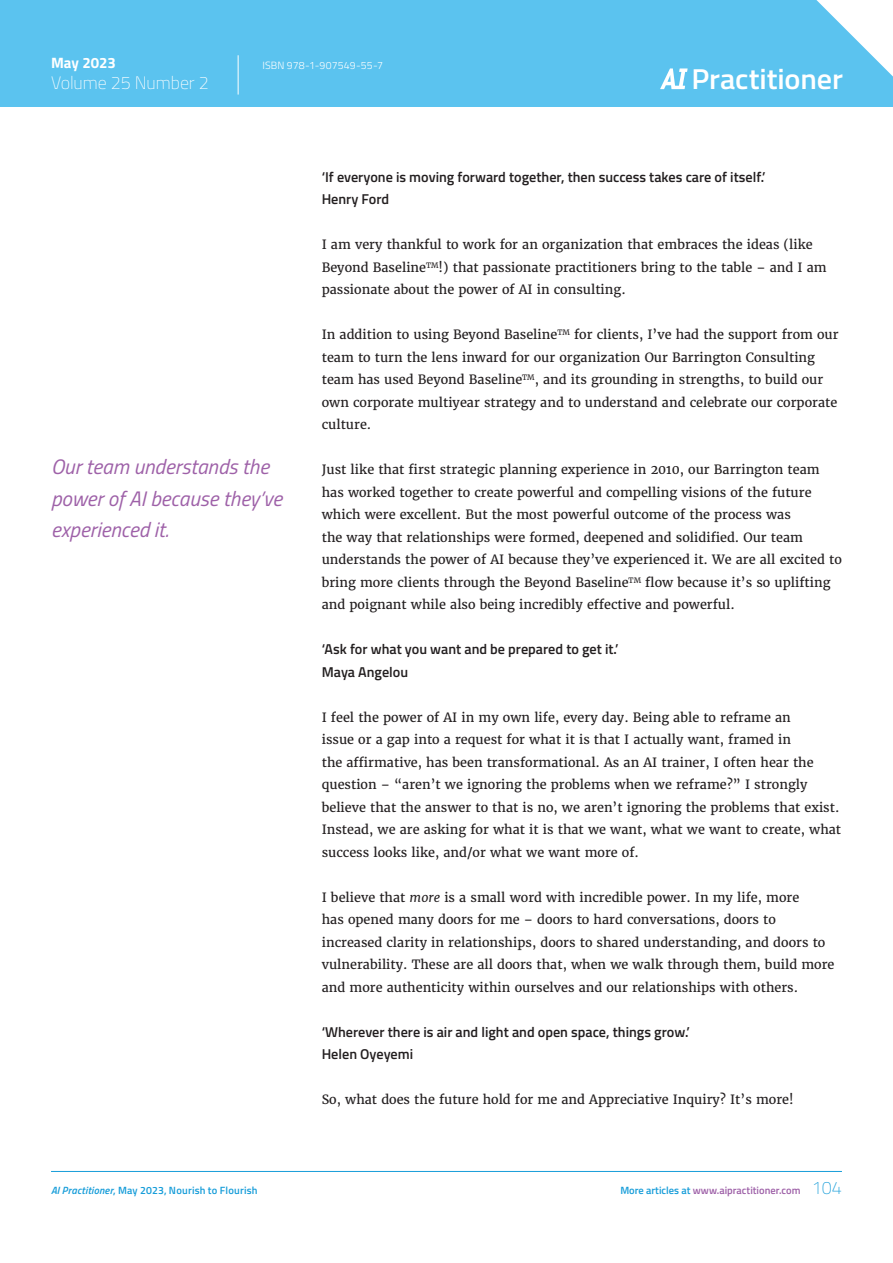
<style>
.page{position:relative;width:893px;height:1263px;background:#fff}
.page>*{position:absolute;margin:0;border:0;box-sizing:border-box;transform-origin:0 0}
.t1{font:600 28.8px "Titillium Web";letter-spacing:-.005em;color:#fff;scale:1.05 1}
._3-article_pullout_q{font:italic 21px/31.5px "Titillium Web";color:#9e61a8}
.t2{font:200 18px "Titillium Web";letter-spacing:-.005em;color:#fff}
.t3{font:700 15px "Titillium Web";letter-spacing:-.005em;color:#fff}
.article_subheading_2{font:600 14.25px/22.5px "Titillium Web";color:#231f20}
._2__BODY{font:12.75px/22.5px "Merriweather";color:#231f20}
._4-footnotes_and_foo{font:600 10.5px "Titillium Web";letter-spacing:.02em;color:#179dd9}
.t4{font:600 10.5px "Titillium Web";color:#9e61a8}
.t5{font:300 10.5px "Titillium Web";letter-spacing:.015em;color:#fff}
.s1{font-style:italic}
.s2{color:#179dd9}
.s3{font-weight:200;font-size:18px;color:#179dd9}
</style>
<div class="page">
<div style="left:0;top:0;width:893px;height:106px;background:#5bc3ef"></div>
<svg style="left:816px;top:0;width:77px;height:77px"></svg>
<hr style="left:238px;top:55px;width:1px;height:40px;background:#fff">
<svg style="left:660px;top:68px;width:28px;height:21px"></svg>
<hr style="left:51px;top:1171px;width:791px;height:1px;background:#179dd9">
<p class="t3" style="left:51px;top:51px;width:66px">May 2023</p>
<p class="t5" style="left:262px;top:58px;width:122px">ISBN 978-1-907549-55-7</p>
<h3 class="t2" style="left:51px;top:70px;width:159px">Volume 25 Number 2</h3>
<h1 class="t1" style="left:691px;top:57px;width:146px">Practitioner</h1>
<p class="_3-article_pullout_q" style="left:51px;top:450px;width:233px">Our team understands the power of AI because they’ve experienced it.</p>
<p class="_4-footnotes_and_foo" style="left:51px;top:1183px;width:208px"><span class="s1">AI Practitioner</span>, May 2023, Nourish to Flourish</p>
<p class="article_subheading_2" style="left:322px;top:165px;width:445px">‘If everyone is moving forward together, then success takes care of itself.’<br>Henry Ford</p>
<p class="_2__BODY" style="left:322px;top:233px;width:507px">I am very thankful to work for an organization that embraces the ideas (like<br>Beyond Baseline<sup>TM</sup>!) that passionate practitioners bring to the table – and I am passionate about the power of AI in consulting.</p>
<p class="_2__BODY" style="left:322px;top:323px;width:518px">In addition to using Beyond Baseline<sup>TM</sup> for clients, I’ve had the support from our team to turn the lens inward for our organization Our Barrington Consulting team has used Beyond Baseline<sup>TM</sup>, and its grounding in strengths, to build our own corporate multiyear strategy and to understand and celebrate our corporate culture.</p>
<p class="_2__BODY" style="left:322px;top:458px;width:522px">Just like that first strategic planning experience in 2010, our Barrington team has worked together to create powerful and compelling visions of the future which were excellent. But the most powerful outcome of the process was<br>the way that relationships were formed, deepened and solidified. Our team understands the power of AI because they’ve experienced it. We are all excited to bring more clients through the Beyond Baseline<sup>TM</sup> flow because it’s so uplifting and poignant while also being incredibly effective and powerful.</p>
<p class="article_subheading_2" style="left:322px;top:637px;width:298px">‘Ask for what you want and be prepared to get it.’<br>Maya Angelou</p>
<p class="_2__BODY" style="left:322px;top:706px;width:521px">I feel the power of AI in my own life, every day. Being able to reframe an<br>issue or a gap into a request for what it is that I actually want, framed in<br>the affirmative, has been transformational. As an AI trainer, I often hear the question – “aren’t we ignoring the problems when we reframe?” I strongly believe that the answer to that is no, we aren’t ignoring the problems that exist.<br>Instead, we are asking for what it is that we want, what we want to create, what success looks like, and/or what we want more of.</p>
<p class="_2__BODY" style="left:322px;top:886px;width:514px">I believe that <span class="s1">more</span> is a small word with incredible power. In my life, more<br>has opened many doors for me – doors to hard conversations, doors to increased clarity in relationships, doors to shared understanding, and doors to vulnerability. These are all doors that, when we walk through them, build more and more authenticity within ourselves and our relationships with others.</p>
<p class="article_subheading_2" style="left:322px;top:1020px;width:370px">‘Wherever there is air and light and open space, things grow.’<br>Helen Oyeyemi</p>
<p class="_2__BODY" style="left:322px;top:1088px;width:473px">So, what does the future hold for me and Appreciative Inquiry? It’s more!</p>
<p class="t4" style="left:620px;top:1183px;width:223px"><span class="s2">More articles at</span> www.aipractitioner.com <span class="s3">104</span></p>
</div>
